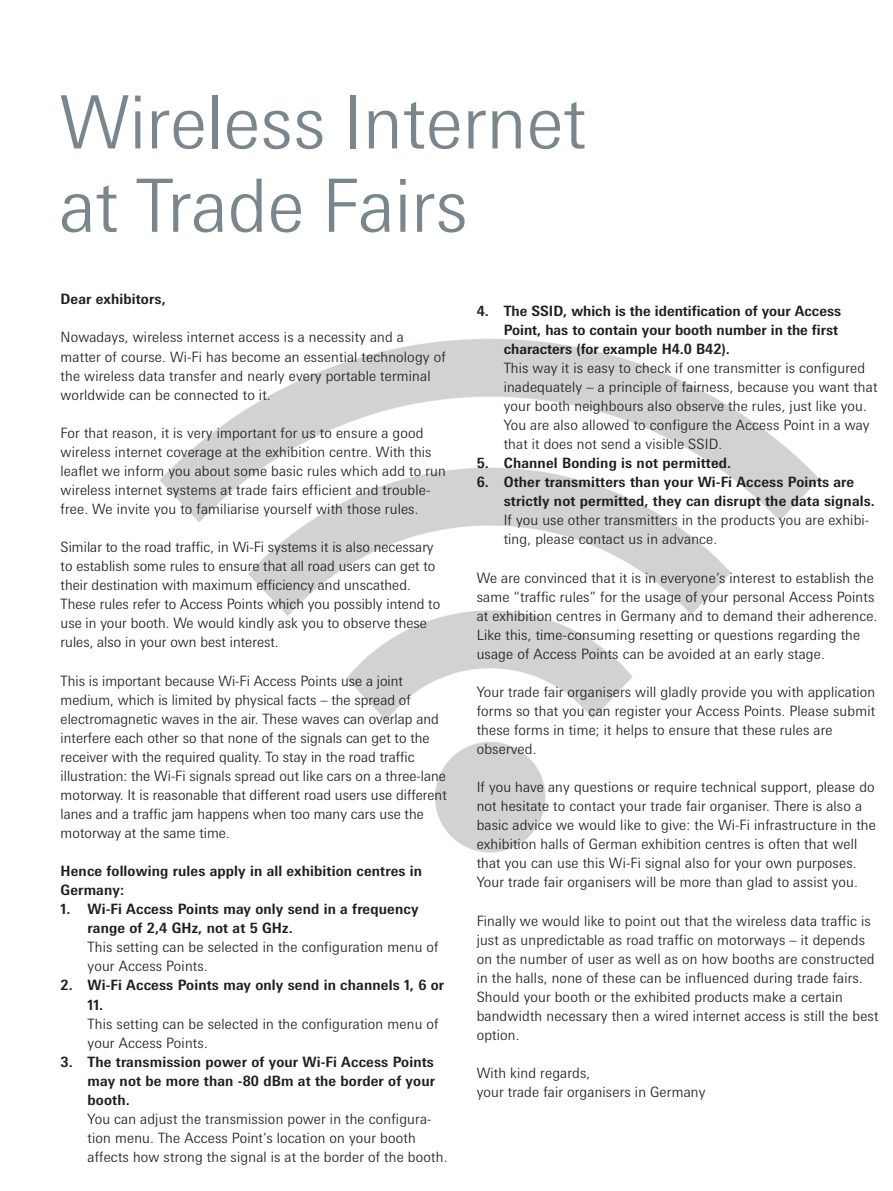
<style>
.page{position:relative;width:893px;height:1191px;background:#fff}
.page>*{position:absolute;margin:0;border:0;box-sizing:border-box;transform-origin:0 0}
.t1{font:300 73.5px/83.4px "Messe Univers";color:#7a868d}
.t2{font:300 14.25px/19px "Messe Univers";letter-spacing:.01em;color:#231f20}
.t3{font:700 14.25px/19px "Messe Univers";letter-spacing:.01em;color:#231f20}
</style>
<div class="page">
<img style="left:159px;top:338px;width:660px;height:515px">
<h1 class="t1" style="left:60px;top:79px;width:528px">Wireless Internet at Trade Fairs</h1>
<p class="t3" style="left:61px;top:289px;width:107px">Dear exhibitors,</p>
<p class="t2" style="left:61px;top:328px;width:387px">Nowadays, wireless internet access is a necessity and a matter of course. Wi-Fi has become an essential technology of the wireless data transfer and nearly every portable terminal worldwide can be connected to it.</p>
<p class="t2" style="left:61px;top:423px;width:387px">For that reason, it is very important for us to ensure a good wireless internet coverage at the exhibition centre. With this leaflet we inform you about some basic rules which add to run wireless internet systems at trade fairs efficient and trouble&shy;free. We invite you to familiarise yourself with those rules.</p>
<p class="t2" style="left:61px;top:537px;width:381px">Similar to the road traffic, in Wi-Fi systems it is also necessary to establish some rules to ensure that all road users can get to their destination with maximum efficiency and unscathed.<br>These rules refer to Access Points which you possibly intend to use in your booth. We would kindly ask you to observe these rules, also in your own best interest.</p>
<p class="t2" style="left:61px;top:670px;width:388px">This is important because Wi-Fi Access Points use a joint medium, which is limited by physical facts – the spread of electromagnetic waves in the air. These waves can overlap and interfere each other so that none of the signals can get to the receiver with the required quality. To stay in the road traffic illustration: the Wi-Fi signals spread out like cars on a three-lane motorway. It is reasonable that different road users use different lanes and a traffic jam happens when too many cars use the motorway at the same time.</p>
<p class="t3" style="left:61px;top:861px;width:363px">Hence following rules apply in all exhibition centres in<br>Germany:</p>
<p class="t3" style="left:88px;top:899px;width:332px;text-indent:-27px">1. Wi-Fi Access Points may only send in a frequency range of 2,4 GHz, not at 5 GHz.</p>
<p class="t2" style="left:88px;top:937px;width:352px">This setting can be selected in the configuration menu of your Access Points.</p>
<p class="t3" style="left:88px;top:975px;width:358px;text-indent:-27px">2. Wi-Fi Access Points may only send in channels 1, 6 or<br>11.</p>
<p class="t2" style="left:88px;top:1013px;width:352px">This setting can be selected in the configuration menu of your Access Points.</p>
<p class="t3" style="left:88px;top:1051px;width:349px;text-align:justify;text-indent:-27px">3. The transmission power of your Wi-Fi Access Points may not be more than -80 dBm at the border of your booth.</p>
<p class="t2" style="left:88px;top:1109px;width:361px">You can adjust the transmission power in the configura&shy;tion menu. The Access Point’s location on your booth affects how strong the signal is at the border of the booth.</p>
<p class="t3" style="left:504px;top:301px;width:339px;text-indent:-27px">4. The SSID, which is the identification of your Access<br>Point, has to contain your booth number in the first characters (for example H4.0 B42).</p>
<p class="t2" style="left:504px;top:358px;width:375px">This way it is easy to check if one transmitter is configured inadequately – a principle of fairness, because you want that your booth neighbours also observe the rules, just like you.<br>You are also allowed to configure the Access Point in a way that it does not send a visible SSID.</p>
<p class="t3" style="left:477px;top:453px;width:256px">5. Channel Bonding is not permitted.</p>
<p class="t3" style="left:504px;top:472px;width:373px;text-indent:-27px">6. Other transmitters than your Wi-Fi Access Points are strictly not permitted, they can disrupt the data signals.</p>
<p class="t2" style="left:504px;top:510px;width:367px">If you use other transmitters in the products you are exhibi&shy;ting, please contact us in advance.</p>
<p class="t2" style="left:477px;top:568px;width:402px">We are convinced that it is in everyone’s interest to establish the same “traffic rules” for the usage of your personal Access Points at exhibition centres in Germany and to demand their adherence.<br>Like this, time-consuming resetting or questions regarding the usage of Access Points can be avoided at an early stage.</p>
<p class="t2" style="left:477px;top:682px;width:400px">Your trade fair organisers will gladly provide you with application forms so that you can register your Access Points. Please submit these forms in time; it helps to ensure that these rules are observed.</p>
<p class="t2" style="left:477px;top:777px;width:401px">If you have any questions or require technical support, please do not hesitate to contact your trade fair organiser. There is also a basic advice we would like to give: the Wi-Fi infrastructure in the exhibition halls of German exhibition centres is often that well that you can use this Wi-Fi signal also for your own purposes.<br>Your trade fair organisers will be more than glad to assist you.</p>
<p class="t2" style="left:477px;top:910px;width:403px">Finally we would like to point out that the wireless data traffic is just as unpredictable as road traffic on motorways – it depends on the number of user as well as on how booths are constructed in the halls, none of these can be influenced during trade fairs.<br>Should your booth or the exhibited products make a certain bandwidth necessary then a wired internet access is still the best option.</p>
<p class="t2" style="left:477px;top:1063px;width:230px">With kind regards,<br>your trade fair organisers in Germany</p>
</div>
